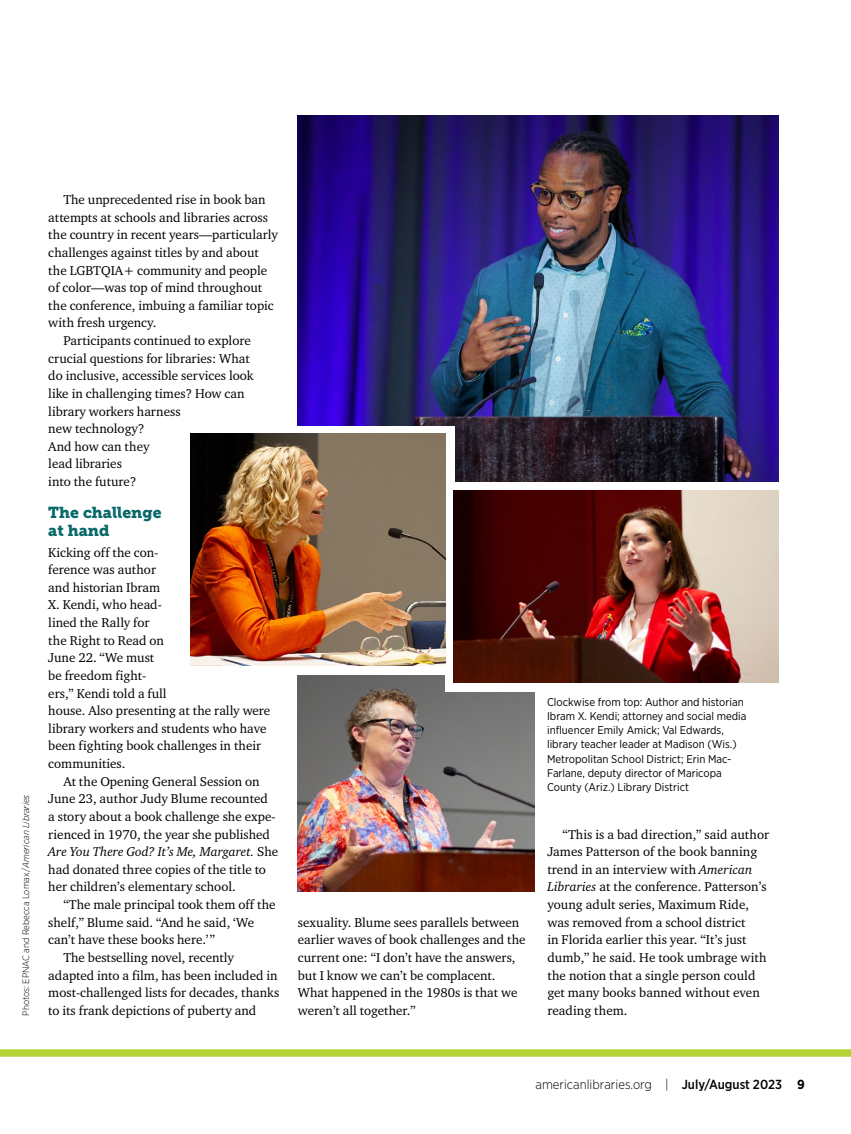
<style>
.page{position:relative;width:851px;height:1134px;background:#fff}
.page>*{position:absolute;margin:0;border:0;box-sizing:border-box;transform-origin:0 0}
.DG_resto{font:15.75px/18px "Museo Slab 900";color:#09696a}
.body-no_indent{font:13.2px/17.7px "Charter ITC Std";color:#000}
.body{font:13.2px/17.7px "Charter ITC Std";color:#000}
.t1{font:300 13.2px "Gotham Narrow";color:#000}
.t2{font:11.25px/14.2px "Gotham Narrow";color:#000}
.photo-credit{font:300 9.3px "Gotham Narrow";color:#000}
.s1{font-style:italic}
.s2{font-weight:500}
.s3{font-weight:700}
</style>
<div class="page">
<div style="left:0;top:1049px;width:850px;height:8px;background:#b5d336"></div>
<img style="left:297px;top:676px;width:238px;height:216px">
<img style="left:297px;top:115px;width:481px;height:367px">
<div style="left:278px;top:426px;width:176px;height:135px;background:#fff"></div>
<div style="left:444px;top:564px;width:177px;height:128px;background:#fff"></div>
<img style="left:453px;top:490px;width:325px;height:192px">
<img style="left:191px;top:433px;width:254px;height:232px">
<p class="photo-credit" style="left:20px;top:1016px;width:223px;rotate:-90deg">Photos: EPNAC and Rebecca Lomax/<span class="s1">American Libraries</span></p>
<p class="body" style="left:48px;top:190px;width:231px;text-indent:15px">The unprecedented rise in book ban attempts at schools and libraries across the country in recent years—particularly challenges against titles by and about the LGBTQIA+ community and people of color—was top of mind throughout the conference, imbuing a familiar topic with fresh urgency.</p>
<p class="body-no_indent" style="left:48px;top:331px;width:207px;text-indent:15px">Participants continued to explore crucial questions for libraries: What do inclusive, accessible services look like in challenging times? How can library workers harness<br>new technology?<br>And how can they<br>lead libraries<br>into the future?</p>
<p class="DG_resto" style="left:48px;top:503px;width:115px">The challenge at hand</p>
<p class="body-no_indent" style="left:48px;top:543px;width:223px">Kicking off the con-<br>ference was author<br>and historian Ibram<br>X. Kendi, who head-<br>lined the Rally for<br>the Right to Read on<br>June 22. “We must<br>be freedom fight-<br>ers,” Kendi told a full<br>house. Also presenting at the rally were library workers and students who have been fighting book challenges in their communities.</p>
<p class="body" style="left:48px;top:772px;width:231px;text-indent:15px">At the Opening General Session on June 23, author Judy Blume recounted<br>a story about a book challenge she expe&shy;rienced in 1970, the year she published <span class="s1">Are You There God? It’s Me, Margaret.</span> She had donated three copies of the title to her children’s elementary school.</p>
<p class="body-no_indent" style="left:48px;top:895px;width:229px;text-indent:15px">“The male principal took them off the shelf,” Blume said. “And he said, ‘We can’t have these books here.’”</p>
<p class="body-no_indent" style="left:48px;top:948px;width:233px;text-indent:15px">The bestselling novel, recently adapted into a film, has been included in most-challenged lists for decades, thanks to its frank depictions of puberty and</p>
<p class="body-no_indent" style="left:298px;top:913px;width:229px">sexuality. Blume sees parallels between earlier waves of book challenges and the current one: “I don’t have the answers, but I know we can’t be complacent.<br>What happened in the 1980s is that we weren’t all together.”</p>
<p class="t2" style="left:547px;top:694px;width:201px">Clockwise from top: Author and historian Ibram X. Kendi; attorney and social media influencer Emily Amick; Val Edwards, library teacher leader at Madison (Wis.)<br>Metropolitan School District; Erin Mac-Farlane, deputy director of Maricopa County (Ariz.) Library District</p>
<p class="body-no_indent" style="left:547px;top:825px;width:223px;text-indent:15px">“This is a bad direction,” said author James Patterson of the book banning trend in an interview with <span class="s1">American Libraries</span> at the conference. Patterson’s young adult series, Maximum Ride, was removed from a school district<br>in Florida earlier this year. “It’s just dumb,” he said. He took umbrage with the notion that a single person could get many books banned without even reading them.</p>
<p class="t1" style="left:535px;top:1076px;width:271px">americanlibraries.org | <span class="s2">July/August 2023</span> <span class="s3">9</span></p>
</div>
